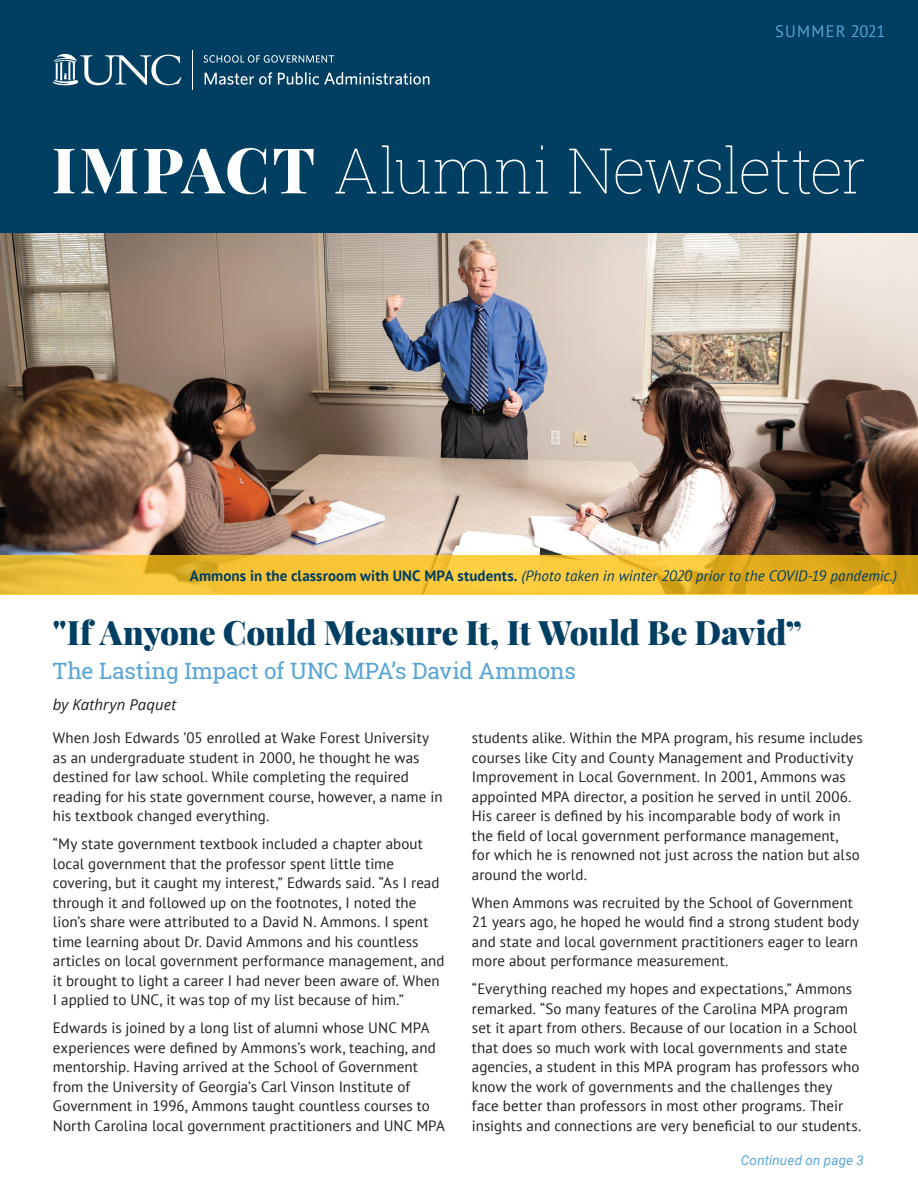
<style>
.page{position:relative;width:918px;height:1188px;background:#fff}
.page>*{position:absolute;margin:0;border:0;box-sizing:border-box;transform-origin:0 0}
.t1{font:100 63px "Roboto Slab";letter-spacing:-.03em;color:#fff}
.t2{font:900 33px "Playfair Display";letter-spacing:-.01em;color:#003e62}
.subhead{font:22.5px "Roboto Slab";letter-spacing:-.005em;color:#58a5d5}
.t3{font:16.5px "PT Sans";letter-spacing:.07em;color:#58a5d5}
.Body{font:15px/19.5px "PT Sans";letter-spacing:.005em;color:#231f20}
.t4{font:italic 15px "PT Sans";color:#003e62}
.byline{font:italic 15px "Open Sans";letter-spacing:.005em;color:#231f20}
.t5{font:italic 13.5px "Roboto";letter-spacing:.01em;color:#58a5d5}
.s1{font-family:"Playfair Display";font-weight:800}
.s2{font-weight:700;font-style:normal}
</style>
<div class="page">
<div style="left:0;top:0;width:918px;height:234px;background:#003e62"></div>
<img style="left:0;top:234px;width:918px;height:321px">
<hr style="left:192px;top:50px;width:1px;height:40px;background:#fff">
<svg style="left:53px;top:54px;width:128px;height:31px"></svg>
<svg style="left:204px;top:55px;width:130px;height:8px"></svg>
<svg style="left:205px;top:72px;width:67px;height:13px"></svg>
<svg style="left:278px;top:72px;width:151px;height:13px"></svg>
<svg style="left:0;top:555px;width:918px;height:40px;background:#eebd32"></svg>
<p class="t3" style="left:775px;top:20px;width:112px">SUMMER 2021</p>
<p class="t1" style="left:52px;top:127px;width:816px"><span class="s1">IMPACT</span> Alumni Newsletter</p>
<p class="t4" style="left:190px;top:567px;width:709px"><span class="s2">Ammons in the classroom with UNC MPA students.</span> (Photo taken in winter 2020 prior to the COVID-19 pandemic.)</p>
<p class="t2" style="left:53px;top:607px;width:751px">"If Anyone Could Measure It, It Would Be David”</p>
<p class="subhead" style="left:53px;top:655px;width:525px">The Lasting Impact of UNC MPA’s David Ammons</p>
<p class="byline" style="left:53px;top:694px;width:125px">by Kathryn Paquet</p>
<p class="Body" style="left:53px;top:728px;width:391px">When Josh Edwards ’05 enrolled at Wake Forest University as an undergraduate student in 2000, he thought he was destined for law school. While completing the required reading for his state government course, however, a name in his textbook changed everything.</p>
<p class="Body" style="left:53px;top:834px;width:393px">“My state government textbook included a chapter about local government that the professor spent little time covering, but it caught my interest,” Edwards said. “As I read through it and followed up on the footnotes, I noted the lion’s share were attributed to a David N. Ammons. I spent time learning about Dr. David Ammons and his countless articles on local government performance management, and it brought to light a career I had never been aware of. When I applied to UNC, it was top of my list because of him.”</p>
<p class="Body" style="left:53px;top:1018px;width:394px">Edwards is joined by a long list of alumni whose UNC MPA experiences were defined by Ammons’s work, teaching, and mentorship. Having arrived at the School of Government from the University of Georgia’s Carl Vinson Institute of Government in 1996, Ammons taught countless courses to North Carolina local government practitioners and UNC MPA</p>
<p class="Body" style="left:472px;top:728px;width:392px">students alike. Within the MPA program, his resume includes courses like City and County Management and Productivity Improvement in Local Government. In 2001, Ammons was appointed MPA director, a position he served in until 2006.<br>His career is defined by his incomparable body of work in the field of local government performance management,<br>for which he is renowned not just across the nation but also around the world.</p>
<p class="Body" style="left:472px;top:892px;width:389px">When Ammons was recruited by the School of Government 21 years ago, he hoped he would find a strong student body and state and local government practitioners eager to learn more about performance measurement.</p>
<p class="Body" style="left:472px;top:979px;width:391px">“Everything reached my hopes and expectations,” Ammons remarked. “So many features of the Carolina MPA program set it apart from others. Because of our location in a School that does so much work with local governments and state agencies, a student in this MPA program has professors who know the work of governments and the challenges they face better than professors in most other programs. Their insights and connections are very beneficial to our students.</p>
<p class="t5" style="left:741px;top:1151px;width:125px">Continued on page 3</p>
</div>
